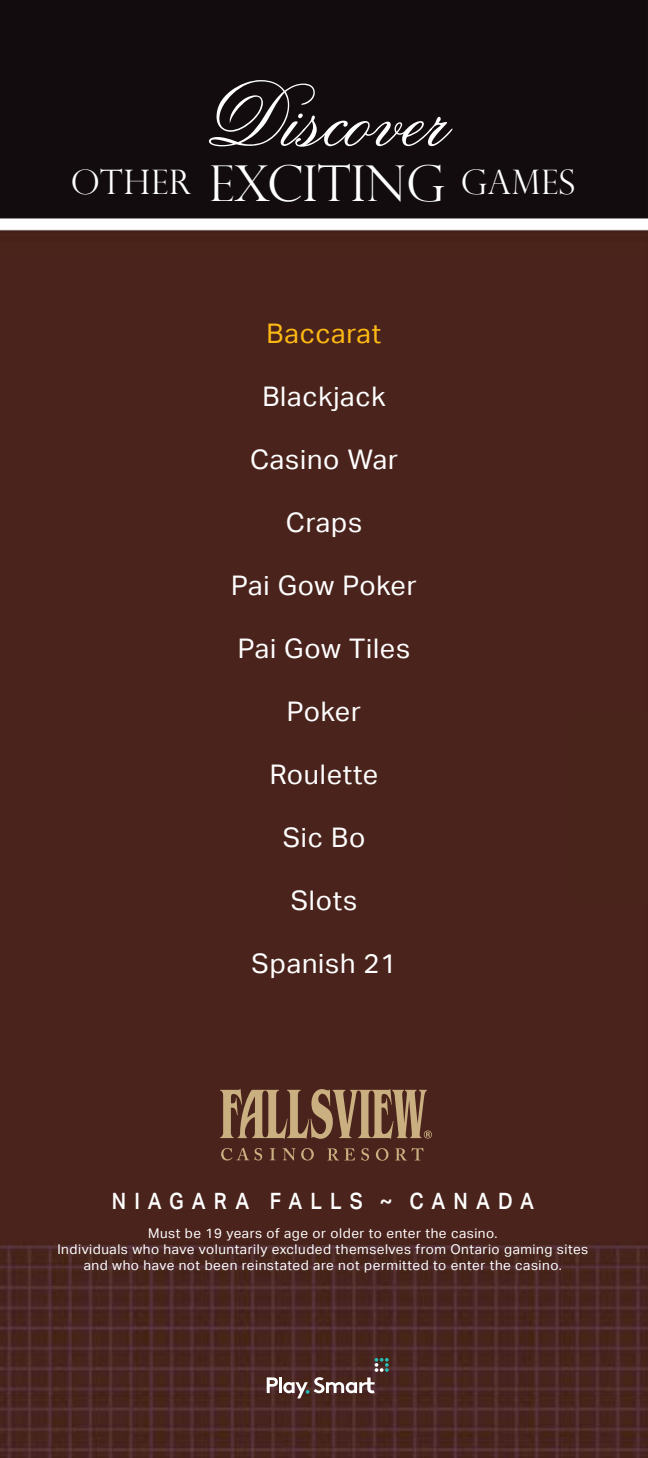
<style>
.page{position:relative;width:648px;height:1458px;background:#fff}
.page>*{position:absolute;margin:0;border:0;box-sizing:border-box;transform-origin:0 0}
.t1{font:90px "Flemish Script BT";color:#fff}
.t2{font:300 33.75px "Perpetua Titling";letter-spacing:.02em;color:#fff}
.t3{font:27px "Aktiv Grotesk";letter-spacing:.03em;color:#fff}
.t4{font:27px "Aktiv Grotesk";letter-spacing:.03em;color:#fdb913}
.t5{font:500 22.5px "Aktiv Grotesk";letter-spacing:.4em;color:#fff;scale:.9 1}
.t6{font:13.5px/15.8px "Aktiv Grotesk";letter-spacing:.04em;color:#fff;text-align:center}
.s1{font-size:49.5px}
</style>
<div class="page">
<img style="left:0;top:0;width:648px;height:1458px">
<div style="left:0;top:218px;width:648px;height:12px;background:#fff"></div>
<svg style="left:267px;top:1358px;width:122px;height:40px;background:#644945"></svg>
<div style="left:572px;top:714px;width:76px;height:187px;background:#48241b"></div>
<svg style="left:220px;top:1088px;width:212px;height:51px;background:#85644b"></svg>
<svg style="left:328px;top:1148px;width:11px;height:12px"></svg>
<svg style="left:345px;top:1148px;width:10px;height:12px"></svg>
<svg style="left:361px;top:1148px;width:8px;height:13px"></svg>
<svg style="left:376px;top:1148px;width:13px;height:13px"></svg>
<svg style="left:395px;top:1148px;width:29px;height:12px"></svg>
<svg style="left:221px;top:1148px;width:28px;height:13px"></svg>
<svg style="left:255px;top:1148px;width:7px;height:13px"></svg>
<svg style="left:270px;top:1148px;width:5px;height:12px"></svg>
<svg style="left:283px;top:1148px;width:12px;height:12px"></svg>
<svg style="left:301px;top:1148px;width:13px;height:13px"></svg>
<p class="t1" style="left:201px;top:61px;width:246px">Discover</p>
<p class="t2" style="left:71px;top:162px;width:506px">OTHER <span class="s1">EXCITING</span> GAMES</p>
<p class="t4" style="left:267px;top:318px;width:116px">Baccarat</p>
<p class="t3" style="left:262px;top:381px;width:125px">Blackjack</p>
<p class="t3" style="left:250px;top:444px;width:149px">Casino War</p>
<p class="t3" style="left:286px;top:507px;width:78px">Craps</p>
<p class="t3" style="left:231px;top:570px;width:187px">Pai Gow Poker</p>
<p class="t3" style="left:238px;top:633px;width:174px">Pai Gow Tiles</p>
<p class="t3" style="left:287px;top:696px;width:76px">Poker</p>
<p class="t3" style="left:270px;top:759px;width:110px">Roulette</p>
<p class="t3" style="left:283px;top:822px;width:84px">Sic Bo</p>
<p class="t3" style="left:291px;top:885px;width:68px">Slots</p>
<p class="t3" style="left:252px;top:948px;width:146px">Spanish 21</p>
<h3 class="t5" style="left:112px;top:1188px;width:470px">NIAGARA FALLS ~ CANADA</h3>
<p class="t6" style="left:57px;top:1226px;width:532px">Must be 19 years of age or older to enter the casino.<br>Individuals who have voluntarily excluded themselves from Ontario gaming sites and who have not been reinstated are not permitted to enter the casino.</p>
</div>
